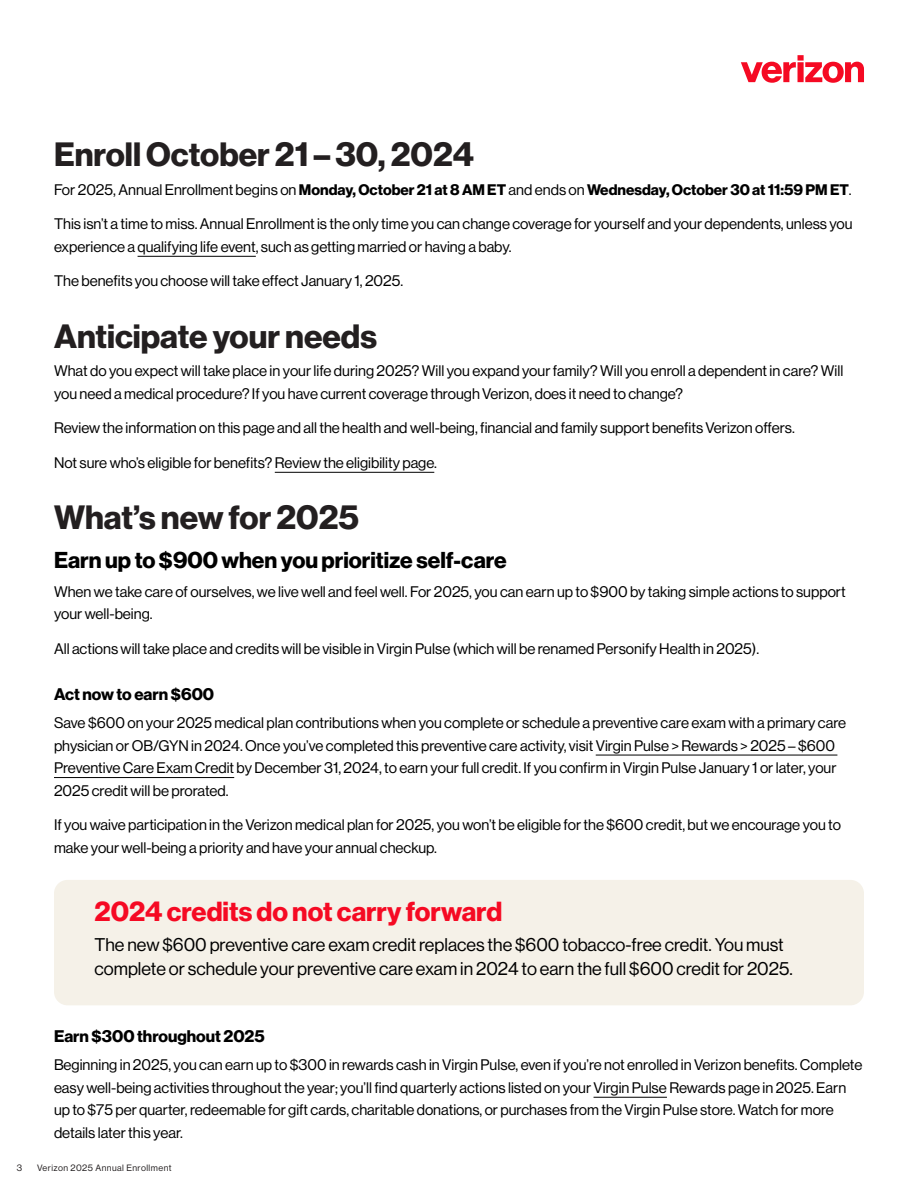
<style>
.page{position:relative;width:918px;height:1188px;background:#fff}
.page>*{position:absolute;margin:0;border:0;box-sizing:border-box;transform-origin:0 0}
.Subhead_h2{font:700 33px "Verizon NH Ge DS";color:#231f20}
.Callout_p{font:700 27px "Verizon NH Ge DS";color:#f50a23}
._1_h3___Accordion_Header{font:700 22.5px "Verizon NH Ge DS";color:#000}
.Callout_Multiparagraph_p{font:18px/24px "Verizon NH Ge DS";color:#000}
._2_h4{font:700 16.5px "Verizon NH Ge DS";color:#000}
.Body-1-Main_p{font:15px/22.5px "Verizon NH Ge DS";color:#000}
.Body-1-Main_p-2{font:700 15px "Verizon NH Ge DS";color:#000}
.t1{font:9px "Verizon NH Ge DS";letter-spacing:.05em;color:#231f20}
.s1{font-weight:400}
</style>
<div class="page">
<svg style="left:741px;top:55px;width:123px;height:28px"></svg>
<hr style="left:138px;top:256px;width:118px;height:1px;background:#000">
<hr style="left:275px;top:472px;width:159px;height:1px;background:#000">
<hr style="left:596px;top:755px;width:241px;height:1px;background:#000">
<hr style="left:54px;top:777px;width:180px;height:1px;background:#000">
<div style="left:54px;top:880px;width:810px;height:86px;background:#f5f1e8;border-radius:14px"></div>
<div style="left:54px;top:904px;width:810px;height:101px;background:#f5f1e8;border-radius:14px"></div>
<hr style="left:594px;top:1097px;width:73px;height:1px;background:#000">
<h2 class="Subhead_h2" style="left:54px;top:135px;width:422px">Enroll October 21 – 30, 2024</h2>
<p class="Body-1-Main_p-2" style="left:54px;top:181px;width:799px"><span class="s1">For 2025, Annual Enrollment begins on</span> Monday, October 21 at 8 AM ET <span class="s1">and ends on</span> Wednesday, October 30 at 11:59 PM ET<span class="s1">.</span></p>
<p class="Body-1-Main_p" style="left:54px;top:213px;width:800px">This isn’t a time to miss. Annual Enrollment is the only time you can change coverage for yourself and your dependents, unless you experience a qualifying life event, such as getting married or having a baby.</p>
<p class="Body-1-Main_p" style="left:54px;top:270px;width:351px">The benefits you choose will take effect January 1, 2025.</p>
<h2 class="Subhead_h2" style="left:54px;top:317px;width:325px">Anticipate your needs</h2>
<p class="Body-1-Main_p" style="left:54px;top:360px;width:791px">What do you expect will take place in your life during 2025? Will you expand your family? Will you enroll a dependent in care? Will you need a medical procedure? If you have current coverage through Verizon, does it need to change?</p>
<p class="Body-1-Main_p" style="left:54px;top:417px;width:742px">Review the information on this page and all the health and well-being, financial and family support benefits Verizon offers.</p>
<p class="Body-1-Main_p" style="left:54px;top:451px;width:385px">Not sure who’s eligible for benefits? Review the eligibility page.</p>
<h2 class="Subhead_h2" style="left:54px;top:498px;width:307px">What’s new for 2025</h2>
<h3 class="_1_h3___Accordion_Header" style="left:54px;top:547px;width:454px">Earn up to $900 when you prioritize self-care</h3>
<p class="Body-1-Main_p" style="left:54px;top:580px;width:793px">When we take care of ourselves, we live well and feel well. For 2025, you can earn up to $900 by taking simple actions to support your well-being.</p>
<p class="Body-1-Main_p" style="left:54px;top:637px;width:707px">All actions will take place and credits will be visible in Virgin Pulse (which will be renamed Personify Health in 2025).</p>
<h4 class="_2_h4" style="left:54px;top:684px;width:162px">Act now to earn $600</h4>
<p class="Body-1-Main_p" style="left:54px;top:711px;width:794px">Save $600 on your 2025 medical plan contributions when you complete or schedule a preventive care exam with a primary care physician or OB/GYN in 2024. Once you’ve completed this preventive care activity, visit Virgin Pulse &gt; Rewards &gt; 2025 – $600<br>Preventive Care Exam Credit by December 31, 2024, to earn your full credit. If you confirm in Virgin Pulse January 1 or later, your 2025 credit will be prorated.</p>
<p class="Body-1-Main_p" style="left:54px;top:813px;width:789px">If you waive participation in the Verizon medical plan for 2025, you won’t be eligible for the $600 credit, but we encourage you to make your well-being a priority and have your annual checkup.</p>
<p class="Callout_p" style="left:94px;top:896px;width:409px">2024 credits do not carry forward</p>
<p class="Callout_Multiparagraph_p" style="left:94px;top:932px;width:700px">The new $600 preventive care exam credit replaces the $600 tobacco-free credit. You must complete or schedule your preventive care exam in 2024 to earn the full $600 credit for 2025.</p>
<h4 class="_2_h4" style="left:54px;top:1026px;width:212px">Earn $300 throughout 2025</h4>
<p class="Body-1-Main_p" style="left:54px;top:1053px;width:810px">Beginning in 2025, you can earn up to $300 in rewards cash in Virgin Pulse, even if you’re not enrolled in Verizon benefits. Complete easy well-being activities throughout the year; you’ll find quarterly actions listed on your Virgin Pulse Rewards page in 2025. Earn up to $75 per quarter, redeemable for gift cards, charitable donations, or purchases from the Virgin Pulse store. Watch for more details later this year.</p>
<p class="t1" style="left:17px;top:1162px;width:7px">3</p>
<p class="t1" style="left:37px;top:1162px;width:136px">Verizon 2025 Annual Enrollment</p>
</div>
